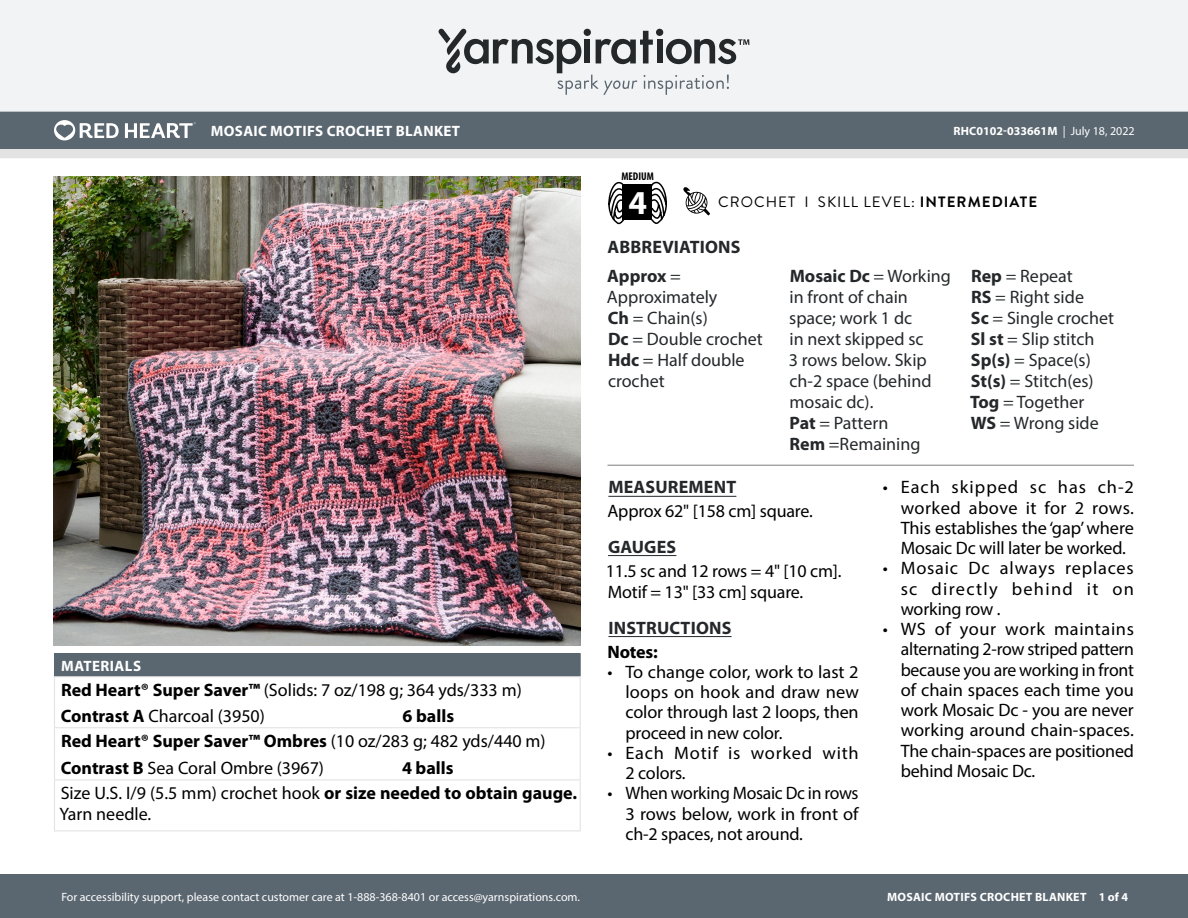
<style>
.page{position:relative;width:1188px;height:918px;background:#fff}
.page>*{position:absolute;margin:0;border:0;box-sizing:border-box;transform-origin:0 0}
.t1{font:700 33.6px "Myriad Pro";color:#fff}
.Materials_-_Needle{font:18px/20.2px "Myriad Pro";letter-spacing:-.01em;color:#000;text-align:justify}
.Abbreviations_-_With{font:18px/21px "Myriad Pro";color:#24282a}
.Material_-__Colors_i{font:18px "Myriad Pro";color:#000}
.Materials_-_Brand{font:18px "Myriad Pro";color:#000}
.Materials_-_Brand-2{font:700 18px "Myriad Pro";color:#000}
.Body_-_NO_Automatic{font:18px "Myriad Pro";letter-spacing:-.01em;color:#000}
.Body_-_HEADERS_-_Und{font:700 18px "Myriad Pro";letter-spacing:.01em;color:#24282a}
.Materials_-_Needle-2{font:18px/20.2px "Myriad Pro";letter-spacing:.04em;color:#000}
.Body_-__Auto_Style_w{font:18px "Myriad Pro";letter-spacing:-.01em;color:#000}
.Material_-__Colors_i-2{font:700 18px "Myriad Pro";color:#000}
.Body_-__With_auto_st{font:700 18px "Myriad Pro";letter-spacing:-.01em;color:#000}
.Materials_-__Header{font:700 15px "Myriad Pro";letter-spacing:.02em;color:#fff}
.Type_of_pattern___Sk{font:15px "Brandon Grotesque";letter-spacing:.07em;color:#000}
.t2{font:12px "Myriad Pro";color:#fff}
.t3{font:700 12px "Myriad Pro";letter-spacing:.02em;color:#fff}
.t4{font:700 12px "Myriad Pro";color:#fff}
.t5{font:700 condensed 11.25px "Myriad Pro";color:#000}
.s1{font-weight:700}
.s2{font-weight:400}
</style>
<div class="page">
<div style="left:0;top:875px;width:1188px;height:43px;background:#5a6670"></div>
<div style="left:0;top:149px;width:1188px;height:9px;background:#e4e3e3"></div>
<div style="left:0;top:111px;width:1188px;height:38px;background:#5a6670"></div>
<div style="left:0;top:0;width:1188px;height:112px;background:#f2f3f4"></div>
<svg style="left:438px;top:29px;width:311px;height:66px"></svg>
<svg style="left:683px;top:187px;width:27px;height:28px"></svg>
<svg style="left:608px;top:181px;width:18px;height:43px"></svg>
<svg style="left:649px;top:181px;width:18px;height:43px"></svg>
<div style="left:622px;top:185px;width:30px;height:35px;background:#000"></div>
<svg style="left:54px;top:120px;width:65px;height:20px"></svg>
<svg style="left:125px;top:122px;width:71px;height:16px"></svg>
<img style="left:54px;top:177px;width:527px;height:469px">
<hr style="left:608px;top:496px;width:128px;height:1px;background:#24282a">
<hr style="left:608px;top:555px;width:68px;height:1px;background:#24282a">
<hr style="left:608px;top:636px;width:124px;height:1px;background:#24282a">
<hr style="left:608px;top:465px;width:526px;height:1px;background:#7d7d7d">
<div style="left:54px;top:654px;width:526px;height:23px;background:#5a6670"></div>
<hr style="left:54px;top:653px;width:342px;height:1px;background:#5a6670">
<hr style="left:396px;top:653px;width:185px;height:1px;background:#5a6670">
<hr style="left:54px;top:676px;width:342px;height:1px;background:#e4e3e3">
<hr style="left:396px;top:676px;width:185px;height:1px;background:#e4e3e3">
<hr style="left:54px;top:727px;width:342px;height:1px;background:#e4e3e3">
<hr style="left:396px;top:727px;width:185px;height:1px;background:#e4e3e3">
<svg style="left:54px;top:676px;width:1px;height:103px"></svg>
<svg style="left:580px;top:654px;width:1px;height:125px"></svg>
<hr style="left:54px;top:780px;width:1px;height:50px;background:#e4e3e3">
<hr style="left:54px;top:779px;width:342px;height:1px;background:#e4e3e3">
<hr style="left:396px;top:779px;width:185px;height:1px;background:#e4e3e3">
<hr style="left:580px;top:780px;width:1px;height:50px;background:#e4e3e3">
<hr style="left:54px;top:830px;width:342px;height:1px;background:#e4e3e3">
<hr style="left:396px;top:830px;width:185px;height:1px;background:#e4e3e3">
<p class="Materials_-__Header" style="left:211px;top:121px;width:251px">MOSAIC MOTIFS CROCHET BLANKET</p>
<p class="Materials_-__Header" style="left:61px;top:656px;width:81px">MATERIALS</p>
<p class="Materials_-_Brand" style="left:61px;top:679px;width:462px"><span class="s1">Red Heart® Super Saver™</span> (Solids: 7 oz/198 g; 364 yds/333 m)</p>
<p class="Material_-__Colors_i" style="left:61px;top:705px;width:206px"><span class="s1">Contrast A</span> Charcoal (3950)</p>
<p class="Material_-__Colors_i-2" style="left:403px;top:704px;width:53px">6 balls</p>
<p class="Materials_-_Brand-2" style="left:61px;top:729px;width:486px">Red Heart® Super Saver™ Ombres <span class="s2">(10 oz/283 g; 482 yds/440 m)</span></p>
<p class="Material_-__Colors_i" style="left:61px;top:757px;width:265px"><span class="s1">Contrast B</span> Sea Coral Ombre (3967)</p>
<p class="Material_-__Colors_i-2" style="left:402px;top:756px;width:53px">4 balls</p>
<p class="Materials_-_Needle" style="left:59px;top:783px;width:519px;line-height:21px">Size U.S. I/9 (5.5 mm) crochet hook <span class="s1">or size needed to obtain gauge.<br></span>Yarn needle.</p>
<p class="t2" style="left:61px;top:889px;width:520px">For accessibility support, please contact customer care at 1-888-368-8401 or access@yarnspirations.com.</p>
<p class="t5" style="left:621px;top:169px;width:34px">MEDIUM</p>
<h1 class="t1" style="left:629px;top:180px;width:20px">4</h1>
<p class="t4" style="left:953px;top:123px;width:183px">RHC0102-033661M <span class="s2">| July 18, 2022</span></p>
<p class="Type_of_pattern___Sk" style="left:718px;top:192px;width:321px">CROCHET I SKILL LEVEL: <span class="s1">INTERMEDIATE</span></p>
<p class="Body_-_HEADERS_-_Und" style="left:608px;top:235px;width:135px">ABBREVIATIONS</p>
<p class="Abbreviations_-_With" style="left:607px;top:265px;width:112px"><span class="s1">Approx</span> =<br>Approximately</p>
<p class="Abbreviations_-_With" style="left:608px;top:307px;width:102px"><span class="s1">Ch</span> = Chain(s)</p>
<p class="Abbreviations_-_With" style="left:608px;top:328px;width:156px"><span class="s1">Dc</span> = Double crochet</p>
<p class="Abbreviations_-_With" style="left:608px;top:349px;width:138px"><span class="s1">Hdc</span> = Half double crochet</p>
<p class="Abbreviations_-_With" style="left:789px;top:265px;width:164px"><span class="s1">Mosaic Dc</span> = Working in front of chain space; work 1 dc<br>in next skipped sc<br>3 rows below. Skip ch-2 space (behind mosaic dc).</p>
<p class="Abbreviations_-_With" style="left:790px;top:412px;width:100px"><span class="s1">Pat</span> = Pattern</p>
<p class="Abbreviations_-_With" style="left:790px;top:433px;width:132px"><span class="s1">Rem</span> =Remaining</p>
<p class="Abbreviations_-_With" style="left:971px;top:265px;width:103px"><span class="s1">Rep</span> = Repeat</p>
<p class="Abbreviations_-_With" style="left:971px;top:286px;width:114px"><span class="s1">RS</span> = Right side</p>
<p class="Abbreviations_-_With" style="left:971px;top:307px;width:145px"><span class="s1">Sc</span> = Single crochet</p>
<p class="Abbreviations_-_With" style="left:971px;top:328px;width:125px"><span class="s1">Sl st</span> = Slip stitch</p>
<p class="Abbreviations_-_With" style="left:971px;top:349px;width:121px"><span class="s1">Sp(s)</span> = Space(s)</p>
<p class="Abbreviations_-_With" style="left:971px;top:370px;width:124px"><span class="s1">St(s)</span> = Stitch(es)</p>
<p class="Abbreviations_-_With" style="left:970px;top:391px;width:116px"><span class="s1">Tog</span> = Together</p>
<p class="Abbreviations_-_With" style="left:971px;top:412px;width:129px"><span class="s1">WS</span> = Wrong side</p>
<p class="Body_-_HEADERS_-_Und" style="left:608px;top:476px;width:129px">MEASUREMENT</p>
<p class="Body_-__Auto_Style_w" style="left:608px;top:499px;width:207px">Approx 62" [158 cm] square.</p>
<p class="Body_-_HEADERS_-_Und" style="left:608px;top:535px;width:70px">GAUGES</p>
<p class="Body_-_NO_Automatic" style="left:606px;top:559px;width:237px">11.5 sc and 12 rows = 4" [10 cm].</p>
<p class="Body_-_NO_Automatic" style="left:608px;top:580px;width:197px">Motif = 13" [33 cm] square.</p>
<p class="Body_-_HEADERS_-_Und" style="left:608px;top:616px;width:124px">INSTRUCTIONS</p>
<p class="Body_-__With_auto_st" style="left:608px;top:640px;width:52px">Notes:</p>
<p class="Materials_-_Needle" style="left:626px;top:661px;width:235px;text-indent:-18px">• To change color, work to last 2 loops on hook and draw new color through last 2 loops, then proceed in new color.</p>
<p class="Materials_-_Needle-2" style="left:626px;top:742px;width:235px;text-indent:-18px">• Each Motif is worked with<br>2 colors.</p>
<p class="Materials_-_Needle" style="left:626px;top:783px;width:235px;text-indent:-18px">• When working Mosaic Dc in rows 3 rows below, work in front of ch-2 spaces, not around.</p>
<p class="Materials_-_Needle" style="left:901px;top:477px;width:235px;text-indent:-18px">• Each skipped sc has ch-2 worked above it for 2 rows.<br>This establishes the ‘gap’ where Mosaic Dc will later be worked.</p>
<p class="Materials_-_Needle" style="left:901px;top:558px;width:235px;text-indent:-18px">• Mosaic Dc always replaces sc directly behind it on working row .</p>
<p class="Materials_-_Needle" style="left:901px;top:619px;width:235px;text-indent:-18px">• WS of your work maintains alternating 2-row striped pattern because you are working in front of chain spaces each time you work Mosaic Dc - you are never working around chain-spaces.<br>The chain-spaces are positioned behind Mosaic Dc.</p>
<p class="t3" style="left:887px;top:889px;width:242px">MOSAIC MOTIFS CROCHET BLANKET 1 of 4</p>
</div>
